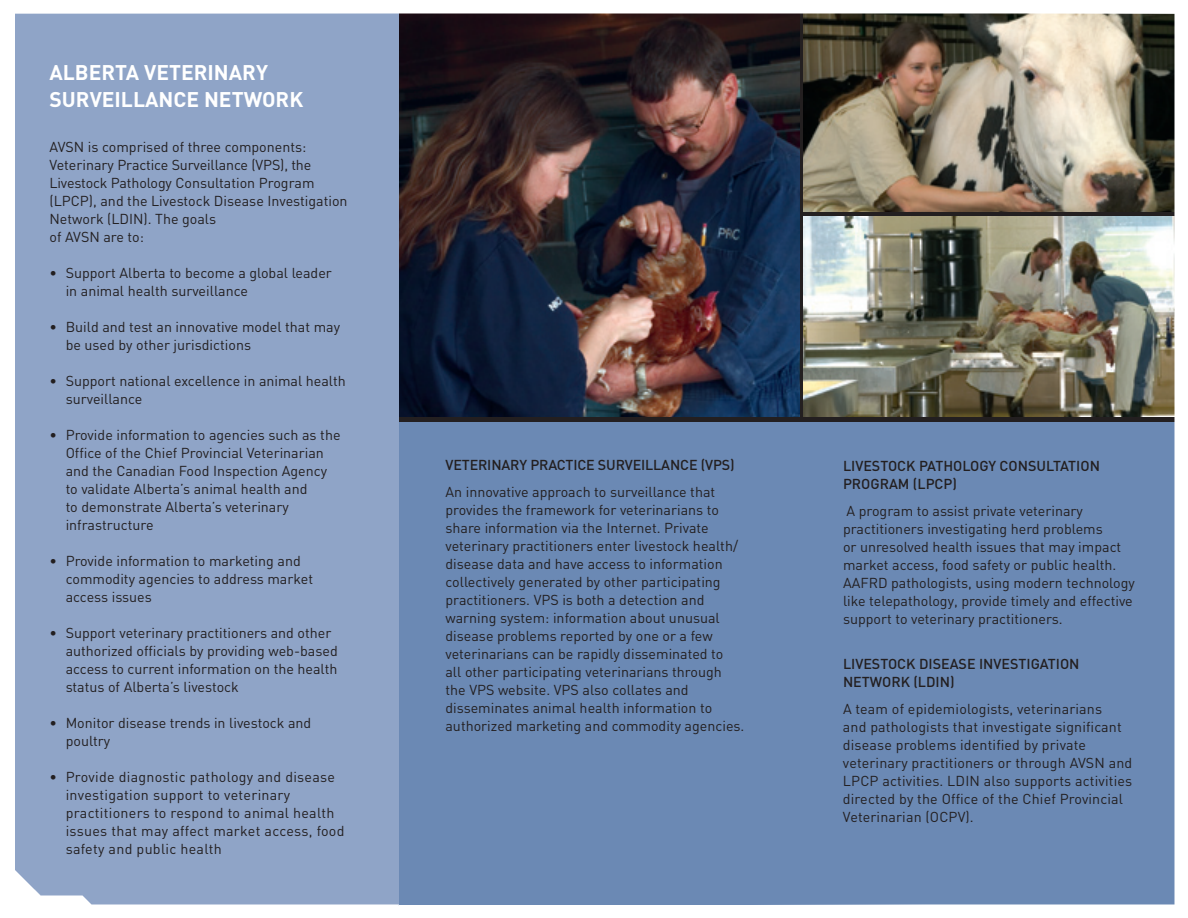
<style>
.page{position:relative;width:1188px;height:918px;background:#fff}
.page>*{position:absolute;margin:0;border:0;box-sizing:border-box;transform-origin:0 0}
.t1{font:700 21px/27px "DIN";color:#fff}
.t2{font:14.25px/18px "DIN";color:#231f20}
.t3{font:14.25px/18px "DIN";letter-spacing:.02em;color:#231f20}
.t4{font:500 14.25px/18px "DIN";color:#231f20}
</style>
<div class="page">
<img style="left:15px;top:13px;width:1160px;height:893px">
<h1 class="t1" style="left:49px;top:58px;width:255px">ALBERTA VETERINARY<br>SURVEILLANCE NETWORK</h1>
<p class="t2" style="left:49px;top:138px;width:300px">AVSN is comprised of three components:<br>Veterinary Practice Surveillance (VPS), the Livestock Pathology Consultation Program (LPCP), and the Livestock Disease Investigation Network (LDIN). The goals<br>of AVSN are to:</p>
<p class="t2" style="left:66px;top:264px;width:268px;text-indent:-16px">• Support Alberta to become a global leader in animal health surveillance</p>
<p class="t2" style="left:66px;top:318px;width:276px;text-indent:-16px">• Build and test an innovative model that may be used by other jurisdictions</p>
<p class="t2" style="left:66px;top:372px;width:282px;text-indent:-16px">• Support national excellence in animal health surveillance</p>
<p class="t2" style="left:66px;top:426px;width:276px;text-indent:-16px">• Provide information to agencies such as the Office of the Chief Provincial Veterinarian and the Canadian Food Inspection Agency to validate Alberta’s animal health and<br>to demonstrate Alberta’s veterinary infrastructure</p>
<p class="t2" style="left:66px;top:552px;width:249px;text-indent:-16px">• Provide information to marketing and commodity agencies to address market access issues</p>
<p class="t2" style="left:66px;top:624px;width:274px;text-indent:-16px">• Support veterinary practitioners and other authorized officials by providing web-based access to current information on the health status of Alberta’s livestock</p>
<p class="t2" style="left:66px;top:714px;width:247px;text-indent:-16px">• Monitor disease trends in livestock and poultry</p>
<p class="t3" style="left:66px;top:768px;width:280px;text-indent:-16px">• Provide diagnostic pathology and disease investigation support to veterinary practitioners to respond to animal health issues that may affect market access, food safety and public health</p>
<p class="t4" style="left:446px;top:455px;width:291px">VETERINARY PRACTICE SURVEILLANCE (VPS)</p>
<p class="t2" style="left:446px;top:483px;width:300px">An innovative approach to surveillance that provides the framework for veterinarians to share information via the Internet. Private veterinary practitioners enter livestock health/ disease data and have access to information collectively generated by other participating practitioners. VPS is both a detection and warning system: information about unusual disease problems reported by one or a few veterinarians can be rapidly disseminated to<br>all other participating veterinarians through the VPS website. VPS also collates and disseminates animal health information to authorized marketing and commodity agencies.</p>
<p class="t4" style="left:843px;top:456px;width:258px">LIVESTOCK PATHOLOGY CONSULTATION<br>PROGRAM (LPCP)</p>
<p class="t2" style="left:843px;top:501px;width:293px">A program to assist private veterinary practitioners investigating herd problems<br>or unresolved health issues that may impact market access, food safety or public health.<br>AAFRD pathologists, using modern technology like telepathology, provide timely and effective support to veterinary practitioners.</p>
<p class="t4" style="left:843px;top:654px;width:238px">LIVESTOCK DISEASE INVESTIGATION<br>NETWORK (LDIN)</p>
<p class="t2" style="left:843px;top:699px;width:291px">A team of epidemiologists, veterinarians<br>and pathologists that investigate significant disease problems identified by private veterinary practitioners or through AVSN and LPCP activities. LDIN also supports activities directed by the Office of the Chief Provincial Veterinarian (OCPV).</p>
</div>
